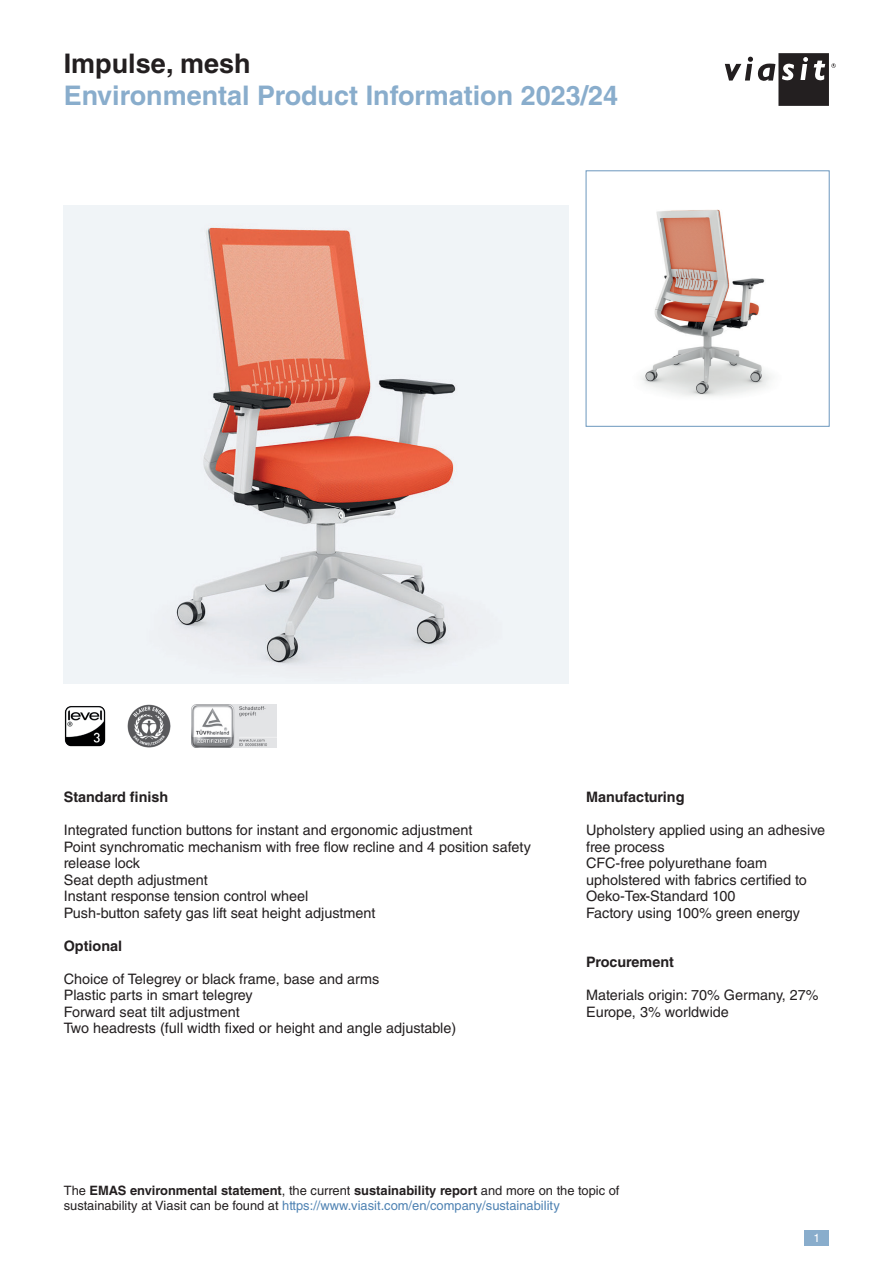
<style>
.page{position:relative;width:893px;height:1263px;background:#fff}
.page>*{position:absolute;margin:0;border:0;box-sizing:border-box;transform-origin:0 0}
.t1{font:700 27px "Helvetica LT Std";color:#89adcc}
.t2{font:700 27px "Helvetica LT Std";color:#231f20}
.t3{font:14.4px/16.5px "Helvetica LT Std";color:#231f20}
.t4{font:700 14.4px "Helvetica LT Std";color:#231f20}
.t5{font:12.9px/15px "Helvetica LT Std";color:#231f20}
.t6{font:11.7px "Helvetica LT Std";color:#fff}
.s1{font-weight:700}
.s2{color:#4d81b2}
</style>
<div class="page">
<svg style="left:725px;top:53px;width:111px;height:53px"></svg>
<div style="left:805px;top:1230px;width:24px;height:16px;background:#89adcc"></div>
<img style="left:64px;top:706px;width:42px;height:41px">
<img style="left:128px;top:705px;width:42px;height:42px">
<img style="left:191px;top:705px;width:85px;height:42px">
<img style="left:64px;top:205px;width:504px;height:479px">
<img style="left:641px;top:209px;width:130px;height:187px">
<h1 class="t2" style="left:64px;top:47px;width:188px">Impulse, mesh</h1>
<h1 class="t1" style="left:64px;top:79px;width:556px">Environmental Product Information 2023/24</h1>
<p class="t4" style="left:64px;top:788px;width:106px">Standard finish</p>
<p class="t3" style="left:64px;top:822px;width:469px">Integrated function buttons for instant and ergonomic adjustment<br>Point synchromatic mechanism with free flow recline and 4 position safety release lock<br>Seat depth adjustment<br>Instant response tension control wheel<br>Push-button safety gas lift seat height adjustment</p>
<p class="t4" style="left:64px;top:937px;width:60px">Optional</p>
<p class="t3" style="left:64px;top:970px;width:394px">Choice of Telegrey or black frame, base and arms<br>Plastic parts in smart telegrey<br>Forward seat tilt adjustment<br>Two headrests (full width fixed or height and angle adjustable)</p>
<p class="t4" style="left:586px;top:788px;width:100px">Manufacturing</p>
<p class="t3" style="left:586px;top:822px;width:241px">Upholstery applied using an adhesive free process<br>CFC-free polyurethane foam upholstered with fabrics certified to<br>Oeko-Tex-Standard 100<br>Factory using 100% green energy</p>
<p class="t4" style="left:586px;top:953px;width:89px">Procurement</p>
<p class="t3" style="left:586px;top:987px;width:234px">Materials origin: 70% Germany, 27%<br>Europe, 3% worldwide</p>
<p class="t5" style="left:64px;top:1183px;width:557px">The <span class="s1">EMAS environmental statement</span>, the current <span class="s1">sustainability report</span> and more on the topic of sustainability at Viasit can be found at <span class="s2">https://www.viasit.com/en/company/sustainability</span></p>
<p class="t6" style="left:814px;top:1231px;width:8px">1</p>
</div>
